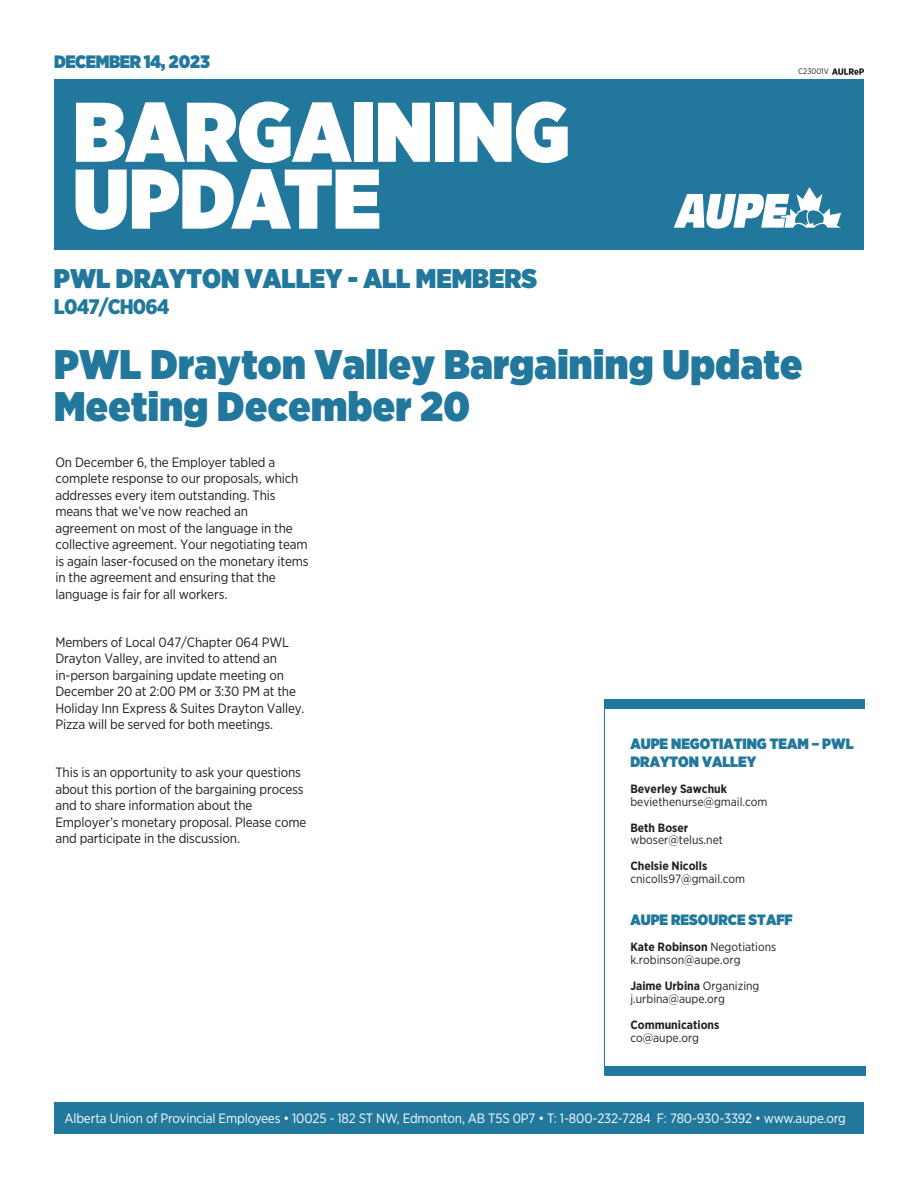
<style>
.page{position:relative;width:918px;height:1188px;background:#fff}
.page>*{position:absolute;margin:0;border:0;box-sizing:border-box;transform-origin:0 0}
.t1{font:900 84.45px/66.9px "Gotham Narrow";color:#fff}
.t2{font:900 41.4px/42px "Gotham Narrow";letter-spacing:.01em;color:#21789c}
.t3{font:900 27px "Gotham Narrow";color:#21789c}
.t4{font:900 21px "Gotham Narrow";letter-spacing:-.045em;color:#21789c}
.t5{font:900 18px "Gotham Narrow";letter-spacing:-.025em;color:#21789c}
.t6{font:900 15px/18px "Gotham Narrow";color:#21789c}
.t7{font:13.5px/16.5px "Gotham Narrow";letter-spacing:-.01em;color:#1d1d20}
.t8{font:13.5px "Gotham Narrow";letter-spacing:-.01em;color:#fff}
.t9{font:12px/12.9px "Gotham Narrow";color:#231f20}
.t10{font:700 12px "Gotham Narrow";color:#231f20}
.t11{font:7.95px "Gotham Narrow";color:#231f20}
.s1{font-weight:700}
</style>
<div class="page">
<div style="left:54px;top:79px;width:810px;height:171px;background:#21789c"></div>
<div style="left:54px;top:1102px;width:810px;height:32px;background:#21789c"></div>
<svg style="left:674px;top:187px;width:167px;height:42px"></svg>
<svg style="left:832px;top:68px;width:32px;height:7px"></svg>
<div style="left:604px;top:699px;width:261px;height:10px;background:#21789c"></div>
<div style="left:605px;top:1067px;width:261px;height:9px;background:#21789c"></div>
<div style="left:604px;top:702px;width:260px;height:373px;border:1px solid #21789c"></div>
<h3 class="t5" style="left:54px;top:50px;width:157px">DECEMBER 14, 2023</h3>
<h1 class="t1" style="left:73px;top:97px;width:498px">BARGAINING<br>UPDATE</h1>
<h3 class="t3" style="left:54px;top:260px;width:485px">PWL DRAYTON VALLEY - ALL MEMBERS</h3>
<h3 class="t4" style="left:54px;top:292px;width:117px">L047/CH064</h3>
<p class="t11" style="left:798px;top:67px;width:32px">C23001V</p>
<h2 class="t2" style="left:54px;top:342px;width:750px">PWL Drayton Valley Bargaining Update<br>Meeting December 20</h2>
<p class="t7" style="left:55px;top:454px;width:255px">On December 6, the Employer tabled a complete response to our proposals, which addresses every item outstanding. This means that we’ve now reached an agreement on most of the language in the collective agreement. Your negotiating team is again laser-focused on the monetary items in the agreement and ensuring that the language is fair for all workers.</p>
<p class="t7" style="left:55px;top:634px;width:251px">Members of Local 047/Chapter 064 PWL Drayton Valley, are invited to attend an in-person bargaining update meeting on December 20 at 2:00 PM or 3:30 PM at the Holiday Inn Express &amp; Suites Drayton Valley.<br>Pizza will be served for both meetings.</p>
<p class="t7" style="left:55px;top:764px;width:253px">This is an opportunity to ask your questions about this portion of the bargaining process and to share information about the Employer’s monetary proposal. Please come and participate in the discussion.</p>
<p class="t6" style="left:630px;top:735px;width:225px">AUPE NEGOTIATING TEAM – PWL<br>DRAYTON VALLEY</p>
<p class="t10" style="left:630px;top:781px;width:98px">Beverley Sawchuk</p>
<p class="t9" style="left:630px;top:795px;width:139px">beviethenurse@gmail.com</p>
<p class="t10" style="left:630px;top:820px;width:59px">Beth Boser</p>
<p class="t9" style="left:630px;top:834px;width:94px">wboser@telus.net</p>
<p class="t10" style="left:630px;top:858px;width:78px">Chelsie Nicolls</p>
<p class="t9" style="left:630px;top:872px;width:116px">cnicolls97@gmail.com</p>
<p class="t6" style="left:630px;top:911px;width:164px">AUPE RESOURCE STAFF</p>
<p class="t9" style="left:630px;top:940px;width:147px"><span class="s1">Kate Robinson</span> Negotiations k.robinson@aupe.org</p>
<p class="t9" style="left:630px;top:979px;width:131px"><span class="s1">Jaime Urbina</span> Organizing j.urbina@aupe.org</p>
<p class="t10" style="left:630px;top:1017px;width:91px">Communications</p>
<p class="t9" style="left:630px;top:1031px;width:70px">co@aupe.org</p>
<p class="t8" style="left:64px;top:1110px;width:783px">Alberta Union of Provincial Employees • 10025 - 182 ST NW, Edmonton, AB T5S 0P7 • T: 1-800-232-7284 F: 780-930-3392 • www.aupe.org</p>
</div>
